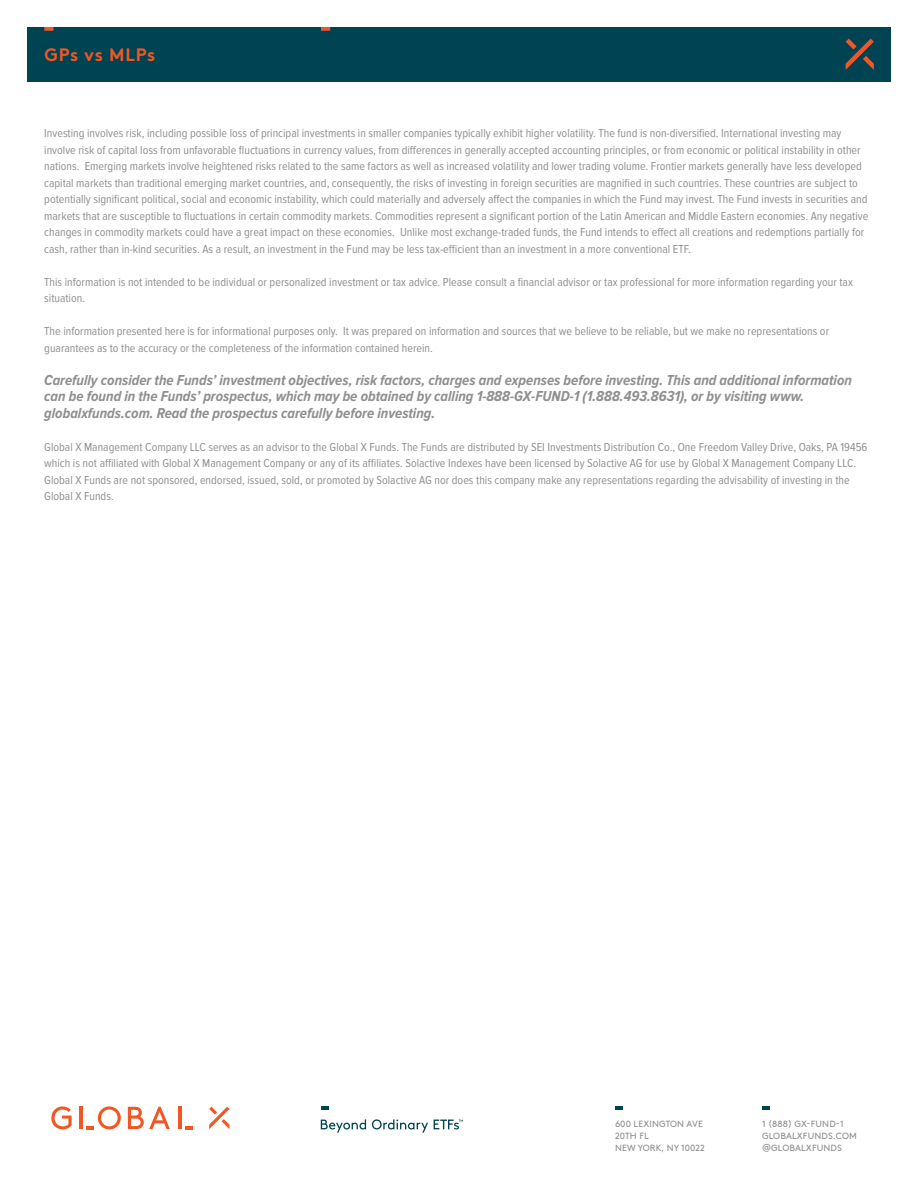
<style>
.page{position:relative;width:918px;height:1188px;background:#fff}
.page>*{position:absolute;margin:0;border:0;box-sizing:border-box;transform-origin:0 0}
.t1{font:700 18px "Brown Std";letter-spacing:.035em;color:#f15725}
.t2{font:italic 700 15px/16.5px "Proxima Nova Cond";color:#8f8f8e}
.t3{font:12px/16.5px "Proxima Nova Cond";color:#8f8f8e}
.t4{font:9px/12px "Brown Std";letter-spacing:.015em;color:#8f8f8e}
</style>
<div class="page">
<div style="left:27px;top:27px;width:864px;height:54px;background:#004352"></div>
<svg style="left:846px;top:39px;width:28px;height:31px"></svg>
<svg style="left:44px;top:27px;width:10px;height:4px"></svg>
<svg style="left:321px;top:27px;width:9px;height:4px"></svg>
<svg style="left:128px;top:1107px;width:42px;height:22px"></svg>
<svg style="left:209px;top:1107px;width:20px;height:22px"></svg>
<hr style="left:178px;top:1107px;width:4px;height:22px;background:#f15725">
<svg style="left:185px;top:1126px;width:8px;height:3px"></svg>
<svg style="left:51px;top:1106px;width:21px;height:23px"></svg>
<hr style="left:80px;top:1107px;width:3px;height:22px;background:#f15725">
<svg style="left:86px;top:1106px;width:35px;height:23px"></svg>
<svg style="left:762px;top:1106px;width:8px;height:4px"></svg>
<svg style="left:615px;top:1106px;width:8px;height:4px"></svg>
<svg style="left:321px;top:1106px;width:8px;height:4px"></svg>
<svg style="left:321px;top:1119px;width:45px;height:14px"></svg>
<svg style="left:372px;top:1119px;width:56px;height:14px"></svg>
<svg style="left:434px;top:1120px;width:29px;height:10px"></svg>
<h1 class="t1" style="left:44px;top:44px;width:113px">GPs vs MLPs</h1>
<p class="t3" style="left:44px;top:125px;width:826px">Investing involves risk, including possible loss of principal investments in smaller companies typically exhibit higher volatility. The fund is non-diversified. International investing may involve risk of capital loss from unfavorable fluctuations in currency values, from differences in generally accepted accounting principles, or from economic or political instability in other nations. Emerging markets involve heightened risks related to the same factors as well as increased volatility and lower trading volume. Frontier markets generally have less developed capital markets than traditional emerging market countries, and, consequently, the risks of investing in foreign securities are magnified in such countries. These countries are subject to potentially significant political, social and economic instability, which could materially and adversely affect the companies in which the Fund may invest. The Fund invests in securities and markets that are susceptible to fluctuations in certain commodity markets. Commodities represent a significant portion of the Latin American and Middle Eastern economies. Any negative changes in commodity markets could have a great impact on these economies.   Unlike most exchange-traded funds, the Fund intends to effect all creations and redemptions partially for cash, rather than in-kind securities. As a result, an investment in the Fund may be less tax-efficient than an investment in a more conventional ETF.</p>
<p class="t3" style="left:44px;top:274px;width:810px">This information is not intended to be individual or personalized investment or tax advice. Please consult a financial advisor or tax professional for more information regarding your tax situation.</p>
<p class="t3" style="left:44px;top:323px;width:786px">The information presented here is for informational purposes only. It was prepared on information and sources that we believe to be reliable, but we make no representations or guarantees as to the accuracy or the completeness of the information contained herein.</p>
<p class="t2" style="left:44px;top:372px;width:809px">Carefully consider the Funds’ investment objectives, risk factors, charges and expenses before investing. This and additional information can be found in the Funds’ prospectus, which may be obtained by calling 1-888-GX-FUND-1 (1.888.493.8631), or by visiting www. globalxfunds.com. Read the prospectus carefully before investing.</p>
<p class="t3" style="left:44px;top:439px;width:825px">Global X Management Company LLC serves as an advisor to the Global X Funds. The Funds are distributed by SEI Investments Distribution Co., One Freedom Valley Drive, Oaks, PA 19456 which is not affiliated with Global X Management Company or any of its affiliates. Solactive Indexes have been licensed by Solactive AG for use by Global X Management Company LLC.<br>Global X Funds are not sponsored, endorsed, issued, sold, or promoted by Solactive AG nor does this company make any representations regarding the advisability of investing in the Global X Funds.</p>
<p class="t4" style="left:615px;top:1118px;width:91px">600 LEXINGTON AVE<br>20TH FL<br>NEW YORK, NY 10022</p>
<p class="t4" style="left:762px;top:1118px;width:97px">1 (888) GX-FUND-1<br>GLOBALXFUNDS.COM @GLOBALXFUNDS</p>
</div>
